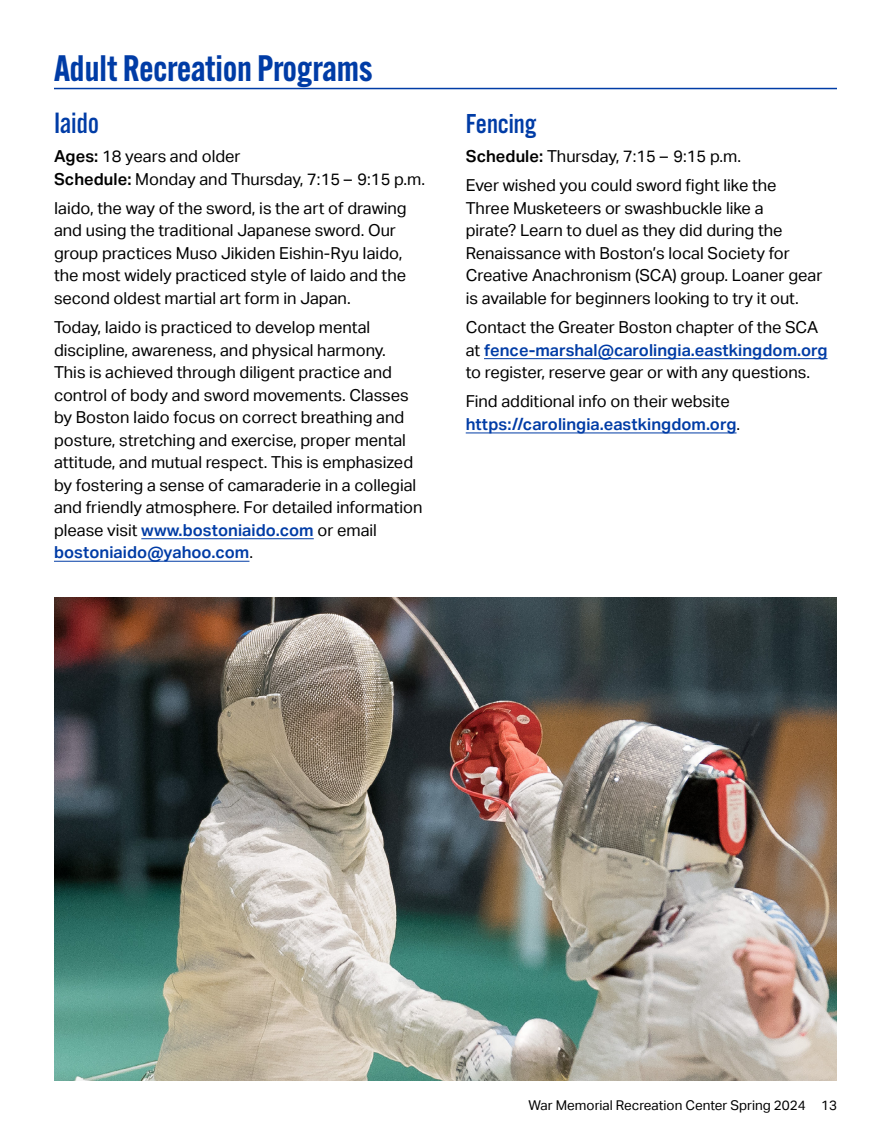
<style>
.page{position:relative;width:891px;height:1148px;background:#fff}
.page>*{position:absolute;margin:0;border:0;box-sizing:border-box;transform-origin:0 0}
.Section_-_Name{font:600 36px "Alternate Gothic ATF";color:#003ca6}
.Body{font:28.5px "Alternate Got No 3 D";color:#003ca6}
.Section_-_Program_Name{font:500 28.5px "Alternate Gothic ATF";color:#003ca6}
.Body-2{font:16.5px/22.5px "Aktiv Grotesk";color:#000}
.Body-3{font:600 16.5px/22.5px "Aktiv Grotesk";letter-spacing:.005em;color:#003ca6}
.t1{font:13.5px "Aktiv Grotesk";color:#000}
.s1{font-weight:600}
.s2{font-weight:600;color:#003ca6}
.s3{font-weight:400;color:#000}
</style>
<div class="page">
<hr style="left:54px;top:88px;width:783px;height:1px;background:#003ca6">
<hr style="left:141px;top:538px;width:173px;height:1px;background:#003ca6">
<hr style="left:54px;top:561px;width:195px;height:1px;background:#003ca6">
<hr style="left:484px;top:358px;width:344px;height:1px;background:#003ca6">
<hr style="left:466px;top:432px;width:271px;height:1px;background:#003ca6">
<img style="left:54px;top:597px;width:783px;height:483px">
<p class="Section_-_Name" style="left:54px;top:45px;width:320px">Adult Recreation Programs</p>
<p class="Section_-_Program_Name" style="left:54px;top:105px;width:46px">Iaido</p>
<p class="Body-2" style="left:54px;top:145px;width:188px"><span class="s1">Ages:</span> 18 years and older</p>
<p class="Body-2" style="left:54px;top:168px;width:373px"><span class="s1">Schedule:</span> Monday and Thursday, 7:15 – 9:15 p.m.</p>
<p class="Body-2" style="left:54px;top:197px;width:354px">Iaido, the way of the sword, is the art of drawing and using the traditional Japanese sword. Our group practices Muso Jikiden Eishin-Ryu Iaido, the most widely practiced style of Iaido and the second oldest martial art form in Japan.</p>
<p class="Body-2" style="left:54px;top:316px;width:370px">Today, Iaido is practiced to develop mental discipline, awareness, and physical harmony.<br>This is achieved through diligent practice and control of body and sword movements. Classes by Boston Iaido focus on correct breathing and posture, stretching and exercise, proper mental attitude, and mutual respect. This is emphasized by fostering a sense of camaraderie in a collegial and friendly atmosphere. For detailed information please visit <span class="s2">www.bostoniaido.com</span> or email <span class="s2">bostoniaido@yahoo.com</span>.</p>
<p class="Body" style="left:466px;top:108px;width:72px">Fencing</p>
<p class="Body-2" style="left:466px;top:145px;width:277px"><span class="s1">Schedule:</span> Thursday, 7:15 – 9:15 p.m.</p>
<p class="Body-2" style="left:466px;top:174px;width:358px">Ever wished you could sword fight like the Three Musketeers or swashbuckle like a<br>pirate? Learn to duel as they did during the Renaissance with Boston’s local Society for Creative Anachronism (SCA) group. Loaner gear is available for beginners looking to try it out.</p>
<p class="Body-2" style="left:466px;top:316px;width:363px">Contact the Greater Boston chapter of the SCA at <span class="s2">fence-marshal@carolingia.eastkingdom.org </span>to register, reserve gear or with any questions.</p>
<p class="Body-3" style="left:466px;top:390px;width:276px"><span class="s3">Find additional info on their website </span>https://carolingia.eastkingdom.org<span class="s3">.</span></p>
<p class="t1" style="left:529px;top:1097px;width:310px">War Memorial Recreation Center Spring 2024 13</p>
</div>
